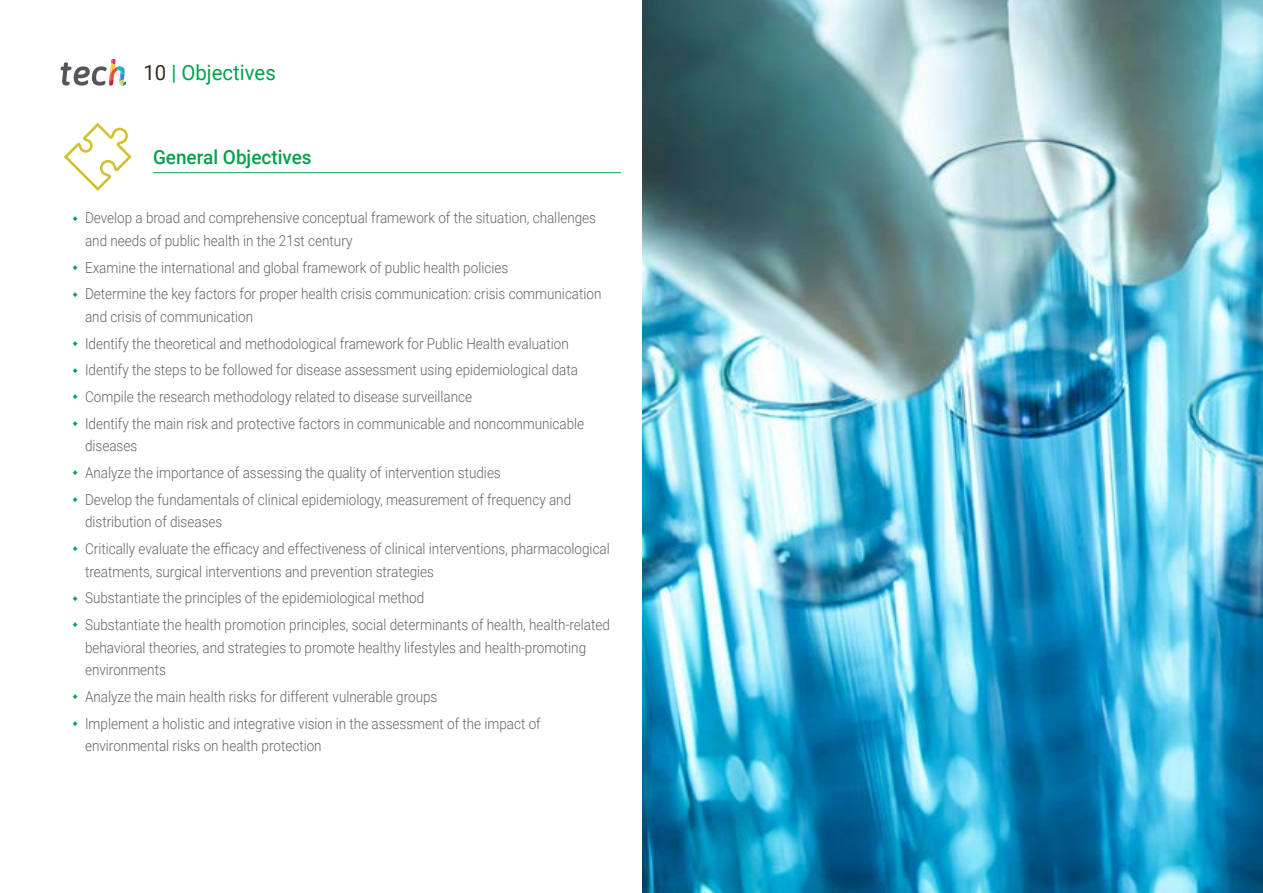
<style>
.page{position:relative;width:1263px;height:893px;background:#fff}
.page>*{position:absolute;margin:0;border:0;box-sizing:border-box;transform-origin:0 0}
.t1{font:21px "Roboto";color:#04a14d}
.t2{font:500 19.5px "Roboto";color:#04a14d}
.t3{font:300 15px/26.7px "Roboto";color:#61646a;scale:.9 1}
.s1{color:#312e20}
</style>
<div class="page">
<hr style="left:153px;top:172px;width:468px;height:1px;background:#04a14d">
<svg style="left:64px;top:123px;width:68px;height:68px"></svg>
<img style="left:642px;top:0;width:621px;height:893px">
<svg style="left:61px;top:59px;width:65px;height:27px"></svg>
<h1 class="t1" style="left:144px;top:57px;width:134px"><span class="s1">10</span> | Objectives</h1>
<h2 class="t2" style="left:153px;top:144px;width:160px">General Objectives</h2>
<p class="t3" style="left:85px;top:206px;width:569px;line-height:22.5px">Develop a broad and comprehensive conceptual framework of the situation, challenges and needs of public health in the 21st century</p>
<p class="t3" style="left:85px;top:253px;width:575px">Examine the international and global framework of public health policies<br>Determine the key factors for proper health crisis communication: crisis communication</p>
<p class="t3" style="left:85px;top:303px;width:556px">and crisis of communication<br>Identify the theoretical and methodological framework for Public Health evaluation Identify the steps to be followed for disease assessment using epidemiological data Compile the research methodology related to disease surveillance<br>Identify the main risk and protective factors in communicable and noncommunicable</p>
<p class="t3" style="left:85px;top:432px;width:542px">diseases<br>Analyze the importance of assessing the quality of intervention studies<br>Develop the fundamentals of clinical epidemiology, measurement of frequency and</p>
<p class="t3" style="left:85px;top:508px;width:585px">distribution of diseases<br>Critically evaluate the efficacy and effectiveness of clinical interventions, pharmacological</p>
<p class="t3" style="left:85px;top:557px;width:585px">treatments, surgical interventions and prevention strategies<br>Substantiate the principles of the epidemiological method<br>Substantiate the health promotion principles, social determinants of health, health-related</p>
<p class="t3" style="left:85px;top:635px;width:558px;line-height:22.5px">behavioral theories, and strategies to promote healthy lifestyles and health-promoting environments</p>
<p class="t3" style="left:85px;top:683px;width:508px">Analyze the main health risks for different vulnerable groups<br>Implement a holistic and integrative vision in the assessment of the impact of</p>
<p class="t3" style="left:85px;top:732px;width:264px">environmental risks on health protection</p>
</div>
